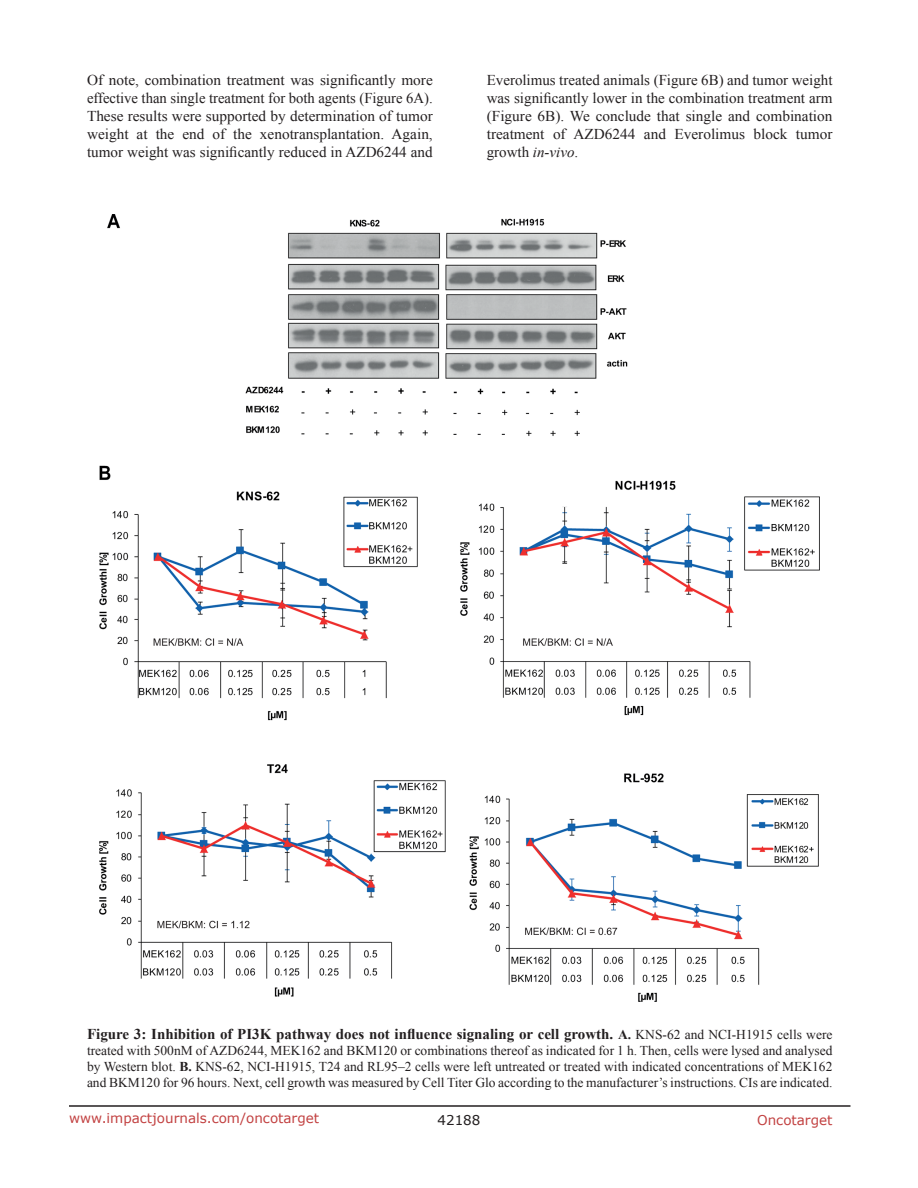
<style>
.page{position:relative;width:918px;height:1188px;background:#fff}
.page>*{position:absolute;margin:0;border:0;box-sizing:border-box;transform-origin:0 0}
.BodyText{font:15px/18px "Times New Roman";color:#231f20;text-align:justify}
.FigureText{font:700 15px "Times New Roman";color:#231f20}
.FigureText-2{font:13.5px/16.2px "Times New Roman";color:#231f20;text-align:justify}
.t1{font:13.5px "Verdana";color:#c24141}
.t2{font:13.5px "Verdana";color:#231f20}
.s1{font-style:italic}
.s2{font-size:13.5px}
.s3{font-weight:400;font-size:13.5px}
.s4{font-weight:700}
</style>
<div class="page">
<hr style="left:69px;top:1105px;width:781px;height:2px;background:#231f20">
<img style="left:100px;top:214px;width:720px;height:787px">
<p class="BodyText" style="left:87px;top:71px;width:347px">Of note, combination treatment was significantly more effective than single treatment for both agents (Figure 6A).<br>These results were supported by determination of tumor weight at the end of the xenotransplantation. Again, tumor weight was significantly reduced in AZD6244 and</p>
<p class="BodyText" style="left:487px;top:71px;width:347px">Everolimus treated animals (Figure 6B) and tumor weight was significantly lower in the combination treatment arm (Figure 6B). We conclude that single and combination treatment of AZD6244 and Everolimus block tumor growth <span class="s1">in-vivo</span>.</p>
<p class="FigureText" style="left:87px;top:1023px;width:747px">Figure 3: Inhibition of PI3K pathway does not influence signaling or cell growth. <span class="s2">A.</span> <span class="s3">KNS-62 and NCI-H1915 cells were</span></p>
<p class="FigureText-2" style="left:87px;top:1042px;width:747px">treated with 500nM of AZD6244, MEK162 and BKM120 or combinations thereof as indicated for 1 h. Then, cells were lysed and analysed by Western blot. <span class="s4">B.</span> KNS-62, NCI-H1915, T24 and RL95–2 cells were left untreated or treated with indicated concentrations of MEK162 and BKM120 for 96 hours. Next, cell growth was measured by Cell Titer Glo according to the manufacturer’s instructions. CIs are indicated.</p>
<p class="t1" style="left:69px;top:1109px;width:252px">www.impactjournals.com/oncotarget</p>
<p class="t2" style="left:438px;top:1111px;width:44px">42188</p>
<p class="t1" style="left:757px;top:1111px;width:77px">Oncotarget</p>
</div>
